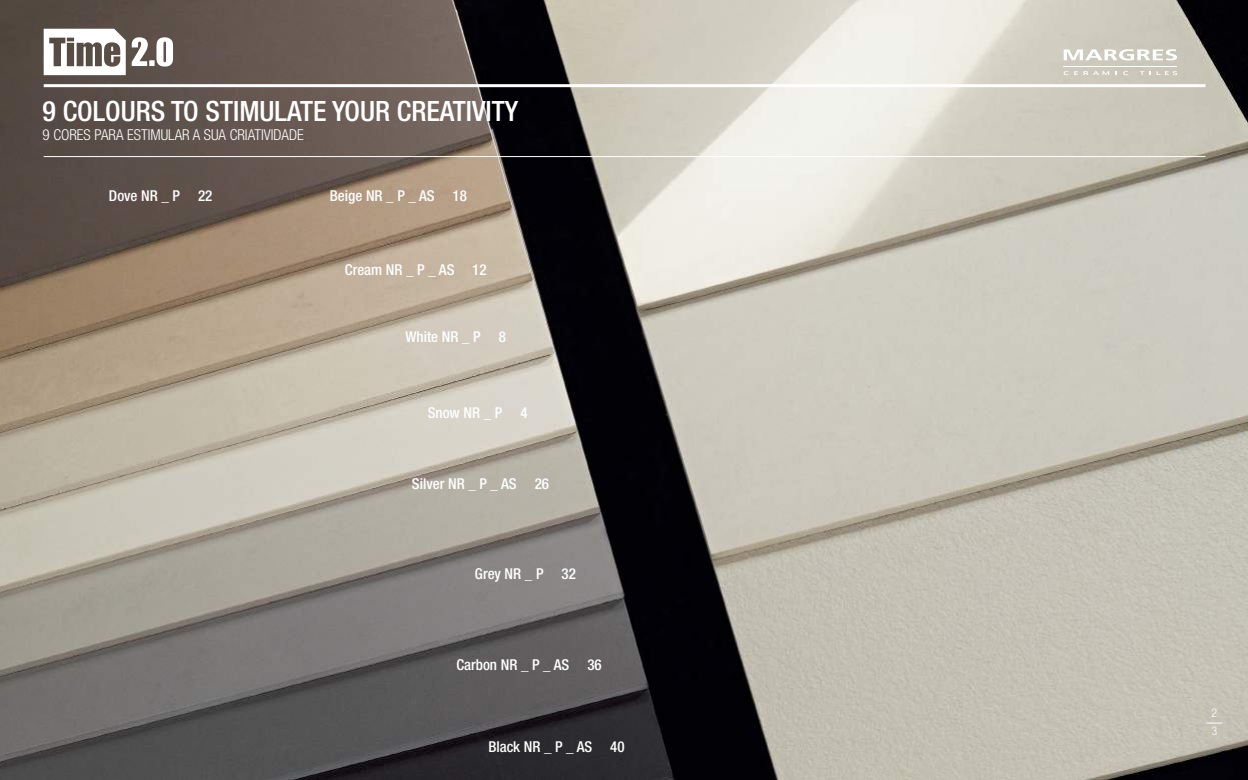
<style>
.page{position:relative;width:1248px;height:780px;background:#fff}
.page>*{position:absolute;margin:0;border:0;box-sizing:border-box;transform-origin:0 0}
.t1{font:500 condensed 28px "Helvetica Neue LT Std";color:#fff}
.t2{font:500 condensed 15px "Helvetica Neue LT Std";color:#fff}
.t3{font:300 condensed 15px "Helvetica Neue LT Std";color:#fff}
.t4{font:300 condensed 12px/18px "Helvetica Neue LT Std";color:#fff}
</style>
<div class="page">
<img style="left:0;top:0;width:1247px;height:780px">
<svg style="left:1206px;top:722px;width:16px;height:1px"></svg>
<svg style="left:44px;top:29px;width:82px;height:46px"></svg>
<svg style="left:132px;top:37px;width:41px;height:30px"></svg>
<hr style="left:44px;top:84px;width:1161px;height:3px;background:#fff">
<hr style="left:44px;top:156px;width:1161px;height:1px;background:#fff">
<hr style="left:1063px;top:66px;width:113px;height:1px;background:#fff">
<svg style="left:1063px;top:49px;width:113px;height:11px"></svg>
<svg style="left:1063px;top:71px;width:5px;height:4px"></svg>
<svg style="left:1074px;top:71px;width:3px;height:4px"></svg>
<svg style="left:1083px;top:71px;width:26px;height:4px"></svg>
<svg style="left:1123px;top:71px;width:5px;height:4px"></svg>
<svg style="left:1139px;top:71px;width:11px;height:4px"></svg>
<svg style="left:1156px;top:71px;width:20px;height:4px"></svg>
<h1 class="t1" style="left:43px;top:94px;width:477px">9 COLOURS TO STIMULATE YOUR CREATIVITY</h1>
<p class="t3" style="left:43px;top:126px;width:263px">9 CORES PARA ESTIMULAR A SUA CRIATIVIDADE</p>
<p class="t2" style="left:109px;top:187px;width:105px">Dove NR _ P 22</p>
<p class="t2" style="left:330px;top:187px;width:139px">Beige NR _ P _ AS 18</p>
<p class="t2" style="left:345px;top:260px;width:143px">Cream NR _ P _ AS 12</p>
<p class="t2" style="left:405px;top:328px;width:102px">White NR _ P 8</p>
<p class="t2" style="left:428px;top:404px;width:101px">Snow NR _ P 4</p>
<p class="t2" style="left:412px;top:474px;width:139px">Silver NR _ P _ AS 26</p>
<p class="t2" style="left:475px;top:565px;width:102px">Grey NR _ P 32</p>
<p class="t2" style="left:456px;top:656px;width:147px">Carbon NR _ P _ AS 36</p>
<p class="t2" style="left:488px;top:737px;width:138px">Black NR _ P _ AS 40</p>
<p class="t4" style="left:1211px;top:704px;width:7px">2<br>3</p>
</div>
